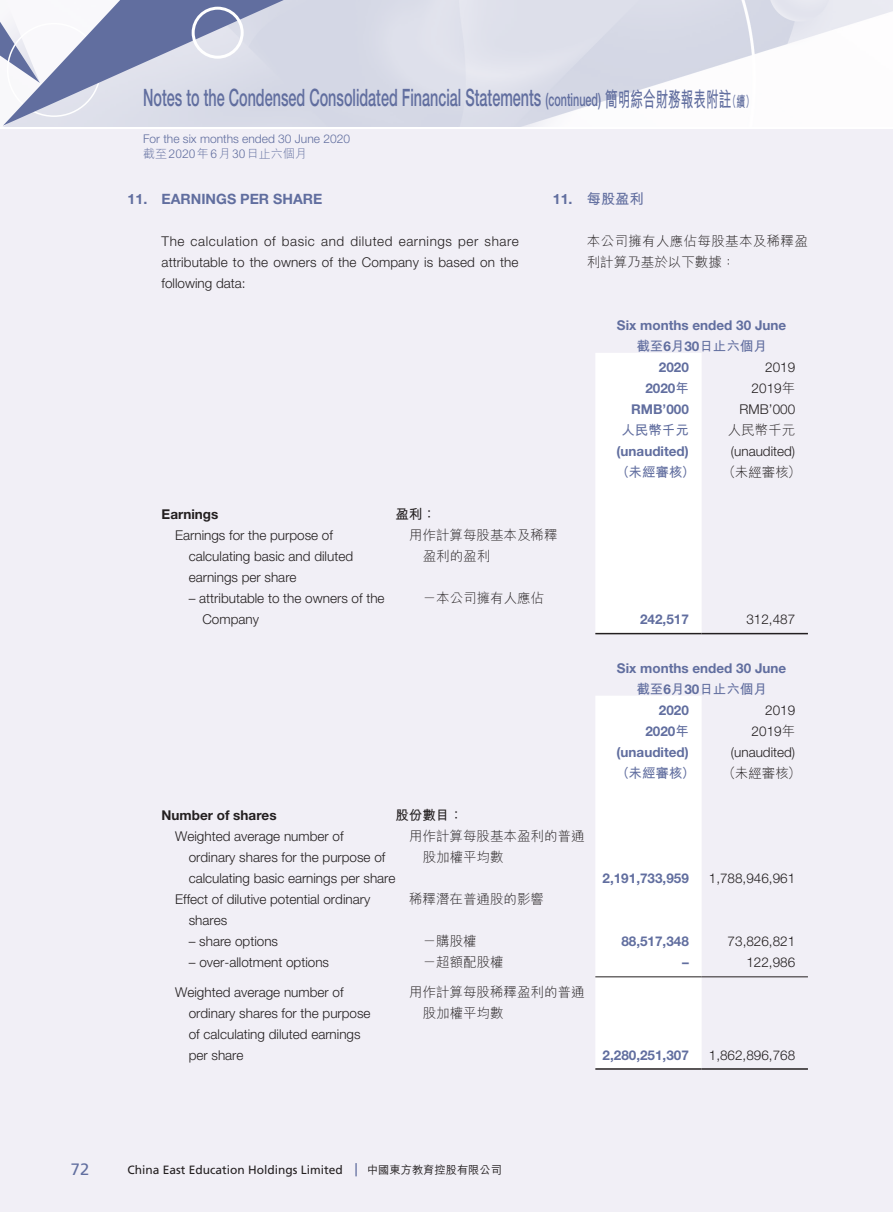
<style>
.page{position:relative;width:893px;height:1212px;background:#fff}
.page>*{position:absolute;margin:0;border:0;box-sizing:border-box;transform-origin:0 0}
.t1{font:500 24px "Helvetica Neue LT Std";color:#616e9f;scale:.6 1}
.t2{font:16.5px "Frutiger LT Std";color:#616e9f}
.t3{font:700 14.25px "Helvetica Neue LT Std";color:#616e9f}
.t4{font:700 14.25px "M Hei HK";color:#616e9f}
.t5{font:300 13.5px/21px "Helvetica Neue LT Std";color:#231f20}
.t6{font:700 13.5px "Helvetica Neue LT Std";color:#616e9f}
.t7{font:300 13.5px/21px "M Hei HK";color:#231f20}
.t8{font:700 13.5px "M Hei HK";color:#616e9f}
.t9{font:300 13.5px/21px "M Hei HK";letter-spacing:.025em;color:#231f20}
.t10{font:700 13.5px "Helvetica Neue LT Std";color:#231f20}
.t11{font:700 13.5px "M Hei HK";color:#231f20}
.t12{font:12px "Frutiger LT Std";color:#231f20}
.t13{font:300 12px "Helvetica Neue LT Std";color:#616e9f}
.t14{font:300 12px "M Hei HK";color:#616e9f}
.s1{font-size:18px}
.s2{font-family:"M Hei HK";font-weight:700;font-size:21px}
.s3{font-family:"M Hei HK";font-weight:700;font-size:15px}
.s4{font-family:"Helvetica Neue LT Std"}
.s5{font-family:"M Hei HK"}
.s6{font-family:"M Hei HK";font-weight:500;font-size:11.25px}
</style>
<div class="page">
<div style="left:0;top:129px;width:893px;height:1083px;background:#f1eff6"></div>
<img style="left:322px;top:0;width:571px;height:126px">
<svg style="left:0;top:0;width:322px;height:126px"></svg>
<div style="left:192px;top:7px;width:52px;height:52px;border:3px solid #fff;border-radius:50%"></div>
<svg style="left:355px;top:1163px;width:2px;height:13px"></svg>
<div style="left:595px;top:353px;width:107px;height:280px;background:#fff"></div>
<hr style="left:595px;top:633px;width:107px;height:1px;background:#231f20">
<hr style="left:702px;top:633px;width:106px;height:1px;background:#231f20">
<div style="left:595px;top:696px;width:107px;height:372px;background:#fff"></div>
<hr style="left:595px;top:976px;width:107px;height:1px;background:#231f20">
<hr style="left:702px;top:976px;width:106px;height:1px;background:#231f20">
<hr style="left:595px;top:1068px;width:107px;height:2px;background:#231f20">
<hr style="left:702px;top:1068px;width:106px;height:2px;background:#231f20">
<h1 class="t1" style="left:143px;top:84px;width:1020px">Notes to the Condensed Consolidated Financial Statements <span class="s1">(continued)</span> <span class="s2">簡明綜合財務報表附註</span><span class="s3">（續）</span></h1>
<p class="t13" style="left:143px;top:131px;width:208px">For the six months ended 30 June 2020</p>
<p class="t14" style="left:143px;top:145px;width:165px">截至 2020年 6月 30日止六個月</p>
<p class="t3" style="left:128px;top:190px;width:196px">11. EARNINGS PER SHARE</p>
<p class="t5" style="left:162px;top:230px;width:359px;text-align:justify">The calculation of basic and diluted earnings per share attributable to the owners of the Company is based on the following data:</p>
<p class="t4" style="left:553px;top:188px;width:93px"><span class="s4">11.</span> 每股盈利</p>
<p class="t9" style="left:587px;top:230px;width:223px">本公司擁有人應佔每股基本及稀釋盈利計算乃基於以下數據：</p>
<p class="t6" style="left:617px;top:317px;width:171px">Six months ended 30 June</p>
<p class="t8" style="left:636px;top:336px;width:132px">截至<span class="s4">6</span>月<span class="s4">30</span>日止六個月</p>
<p class="t6" style="left:659px;top:359px;width:32px">2020</p>
<p class="t5" style="left:765px;top:356px;width:32px">2019</p>
<p class="t6" style="left:645px;top:380px;width:45px">2020<span class="s5">年</span></p>
<p class="t5" style="left:752px;top:377px;width:45px">2019<span class="s5">年</span></p>
<p class="t6" style="left:631px;top:401px;width:59px">RMB’000</p>
<p class="t5" style="left:740px;top:399px;width:57px">RMB’000</p>
<p class="t8" style="left:621px;top:420px;width:69px">人民幣千元</p>
<p class="t7" style="left:728px;top:419px;width:69px">人民幣千元</p>
<p class="t6" style="left:617px;top:443px;width:74px">(unaudited)</p>
<p class="t5" style="left:731px;top:441px;width:66px">(unaudited)</p>
<p class="t8" style="left:616px;top:462px;width:80px">（未經審核）</p>
<p class="t7" style="left:723px;top:461px;width:80px">（未經審核）</p>
<p class="t10" style="left:162px;top:506px;width:58px">Earnings</p>
<p class="t11" style="left:395px;top:504px;width:42px">盈利：</p>
<p class="t5" style="left:189px;top:525px;width:166px;text-indent:-14px">Earnings for the purpose of calculating basic and diluted earnings per share</p>
<p class="t7" style="left:423px;top:524px;width:136px;text-indent:-14px">用作計算每股基本及稀釋盈利的盈利</p>
<p class="t5" style="left:202px;top:588px;width:184px;text-indent:-14px">– attributable to the owners of the<br>Company</p>
<p class="t7" style="left:423px;top:587px;width:123px">－本公司擁有人應佔</p>
<p class="t10" style="left:162px;top:807px;width:116px">Number of shares</p>
<p class="t11" style="left:395px;top:805px;width:69px">股份數目：</p>
<p class="t5" style="left:189px;top:825px;width:208px;text-indent:-14px">Weighted average number of<br>ordinary shares for the purpose of calculating basic earnings per share</p>
<p class="t7" style="left:423px;top:825px;width:163px;text-indent:-14px">用作計算每股基本盈利的普通股加權平均數</p>
<p class="t6" style="left:640px;top:611px;width:50px">242,517</p>
<p class="t5" style="left:746px;top:609px;width:50px">312,487</p>
<p class="t6" style="left:617px;top:660px;width:171px">Six months ended 30 June</p>
<p class="t8" style="left:636px;top:679px;width:132px">截至<span class="s4">6</span>月<span class="s4">30</span>日止六個月</p>
<p class="t6" style="left:659px;top:702px;width:32px">2020</p>
<p class="t5" style="left:765px;top:699px;width:32px">2019</p>
<p class="t6" style="left:645px;top:723px;width:45px">2020<span class="s5">年</span></p>
<p class="t5" style="left:752px;top:720px;width:45px">2019<span class="s5">年</span></p>
<p class="t6" style="left:617px;top:744px;width:74px">(unaudited)</p>
<p class="t5" style="left:731px;top:741px;width:66px">(unaudited)</p>
<p class="t8" style="left:616px;top:763px;width:80px">（未經審核）</p>
<p class="t7" style="left:723px;top:762px;width:80px">（未經審核）</p>
<p class="t6" style="left:603px;top:870px;width:88px">2,191,733,959</p>
<p class="t5" style="left:709px;top:867px;width:88px">1,788,946,961</p>
<p class="t5" style="left:189px;top:888px;width:183px;text-indent:-14px">Effect of dilutive potential ordinary shares</p>
<p class="t7" style="left:409px;top:888px;width:136px">稀釋潛在普通股的影響</p>
<p class="t5" style="left:189px;top:930px;width:91px">– share options</p>
<p class="t7" style="left:423px;top:930px;width:56px">－購股權</p>
<p class="t6" style="left:621px;top:933px;width:69px">88,517,348</p>
<p class="t5" style="left:728px;top:930px;width:69px">73,826,821</p>
<p class="t5" style="left:189px;top:951px;width:142px">– over-allotment options</p>
<p class="t7" style="left:423px;top:951px;width:82px">－超額配股權</p>
<p class="t6" style="left:682px;top:954px;width:8px">–</p>
<p class="t5" style="left:746px;top:951px;width:50px">122,986</p>
<p class="t5" style="left:189px;top:981px;width:183px;text-indent:-14px">Weighted average number of ordinary shares for the purpose of calculating diluted earnings per share</p>
<p class="t7" style="left:423px;top:980px;width:163px;text-indent:-14px">用作計算每股稀釋盈利的普通股加權平均數</p>
<p class="t6" style="left:603px;top:1046px;width:88px">2,280,251,307</p>
<p class="t5" style="left:709px;top:1044px;width:88px">1,862,896,768</p>
<p class="t2" style="left:71px;top:1159px;width:20px">72</p>
<p class="t12" style="left:128px;top:1162px;width:376px">China East Education Holdings Limited <span class="s6">中國東方教育控股有限公司</span></p>
</div>
